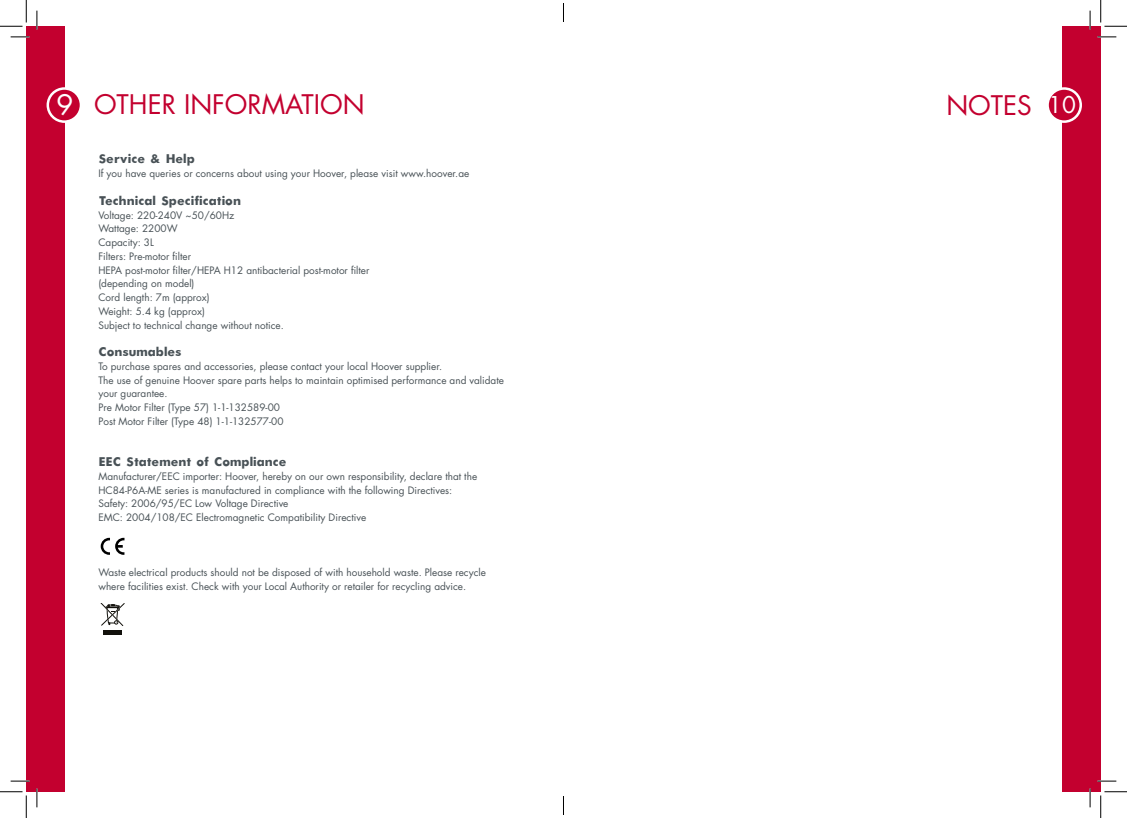
<style>
.page{position:relative;width:1127px;height:818px;background:#fff}
.page>*{position:absolute;margin:0;border:0;box-sizing:border-box;transform-origin:0 0}
.t1{font:27.5px "Futura";color:#fff}
.t2{font:26.25px "Futura";color:#c3002f}
.t3{font:22.5px "Futura";color:#fff}
.t4{font:700 13.75px "Futura";color:#485156}
.t5{font:10px/13.8px "Futura";color:#485156}
</style>
<div class="page">
<hr style="left:103px;top:630px;width:18px;height:4px;background:#12110c">
<svg style="left:101px;top:603px;width:23px;height:23px"></svg>
<svg style="left:101px;top:538px;width:23px;height:17px"></svg>
<div style="left:1062px;top:26px;width:38px;height:766px;background:#c3002f"></div>
<div style="left:26px;top:26px;width:38px;height:766px;background:#c3002f"></div>
<div style="left:1047px;top:88px;width:33px;height:34px;background:#c3002f;border-radius:50%"></div>
<div style="left:1046px;top:87px;width:35px;height:36px;border:2px solid #fff;border-radius:50%"></div>
<div style="left:48px;top:88px;width:33px;height:34px;background:#c3002f;border-radius:50%"></div>
<div style="left:47px;top:87px;width:35px;height:36px;border:2px solid #fff;border-radius:50%"></div>
<svg style="left:11px;top:36px;width:18px;height:2px"></svg>
<svg style="left:1097px;top:36px;width:18px;height:2px"></svg>
<svg style="left:11px;top:780px;width:18px;height:2px"></svg>
<svg style="left:1097px;top:780px;width:18px;height:2px"></svg>
<svg style="left:36px;top:11px;width:2px;height:18px"></svg>
<svg style="left:36px;top:788px;width:2px;height:19px"></svg>
<svg style="left:1089px;top:11px;width:1px;height:18px"></svg>
<svg style="left:1089px;top:788px;width:1px;height:19px"></svg>
<svg style="left:0;top:0;width:27px;height:27px"></svg>
<svg style="left:0;top:791px;width:27px;height:27px"></svg>
<svg style="left:1100px;top:0;width:26px;height:27px"></svg>
<svg style="left:1100px;top:791px;width:26px;height:27px"></svg>
<svg style="left:563px;top:3px;width:1px;height:19px"></svg>
<svg style="left:563px;top:796px;width:1px;height:19px"></svg>
<h2 class="t2" style="left:94px;top:86px;width:272px">OTHER INFORMATION</h2>
<h2 class="t2" style="left:946px;top:88px;width:87px">NOTES</h2>
<h3 class="t4" style="left:98px;top:152px;width:98px">Service &amp; Help</h3>
<p class="t5" style="left:98px;top:167px;width:372px">If you have queries or concerns about using your Hoover, please visit www.hoover.ae</p>
<h3 class="t4" style="left:98px;top:194px;width:144px">Technical Specification</h3>
<p class="t5" style="left:98px;top:208px;width:272px">Voltage: 220-240V ~50/60Hz<br>Wattage: 2200W<br>Capacity: 3L<br>Filters: Pre-motor filter<br>HEPA post-motor filter/HEPA H12 antibacterial post-motor filter (depending on model)<br>Cord length: 7m (approx)<br>Weight: 5.4 kg (approx)<br>Subject to technical change without notice.</p>
<h3 class="t4" style="left:98px;top:345px;width:85px">Consumables</h3>
<p class="t5" style="left:98px;top:359px;width:407px">To purchase spares and accessories, please contact your local Hoover supplier.<br>The use of genuine Hoover spare parts helps to maintain optimised performance and validate your guarantee.<br>Pre Motor Filter (Type 57) 1-1-132589-00<br>Post Motor Filter (Type 48) 1-1-132577-00</p>
<h3 class="t4" style="left:98px;top:455px;width:189px">EEC Statement of Compliance</h3>
<p class="t5" style="left:98px;top:469px;width:380px">Manufacturer/EEC importer: Hoover, hereby on our own responsibility, declare that the HC84-P6A-ME series is manufactured in compliance with the following Directives:<br>Safety: 2006/95/EC Low Voltage Directive<br>EMC: 2004/108/EC Electromagnetic Compatibility Directive</p>
<h1 class="t1" style="left:56px;top:86px;width:18px">9</h1>
<h3 class="t3" style="left:1047px;top:89px;width:29px">10</h3>
<p class="t5" style="left:98px;top:565px;width:389px">Waste electrical products should not be disposed of with household waste. Please recycle where facilities exist. Check with your Local Authority or retailer for recycling advice.</p>
</div>
